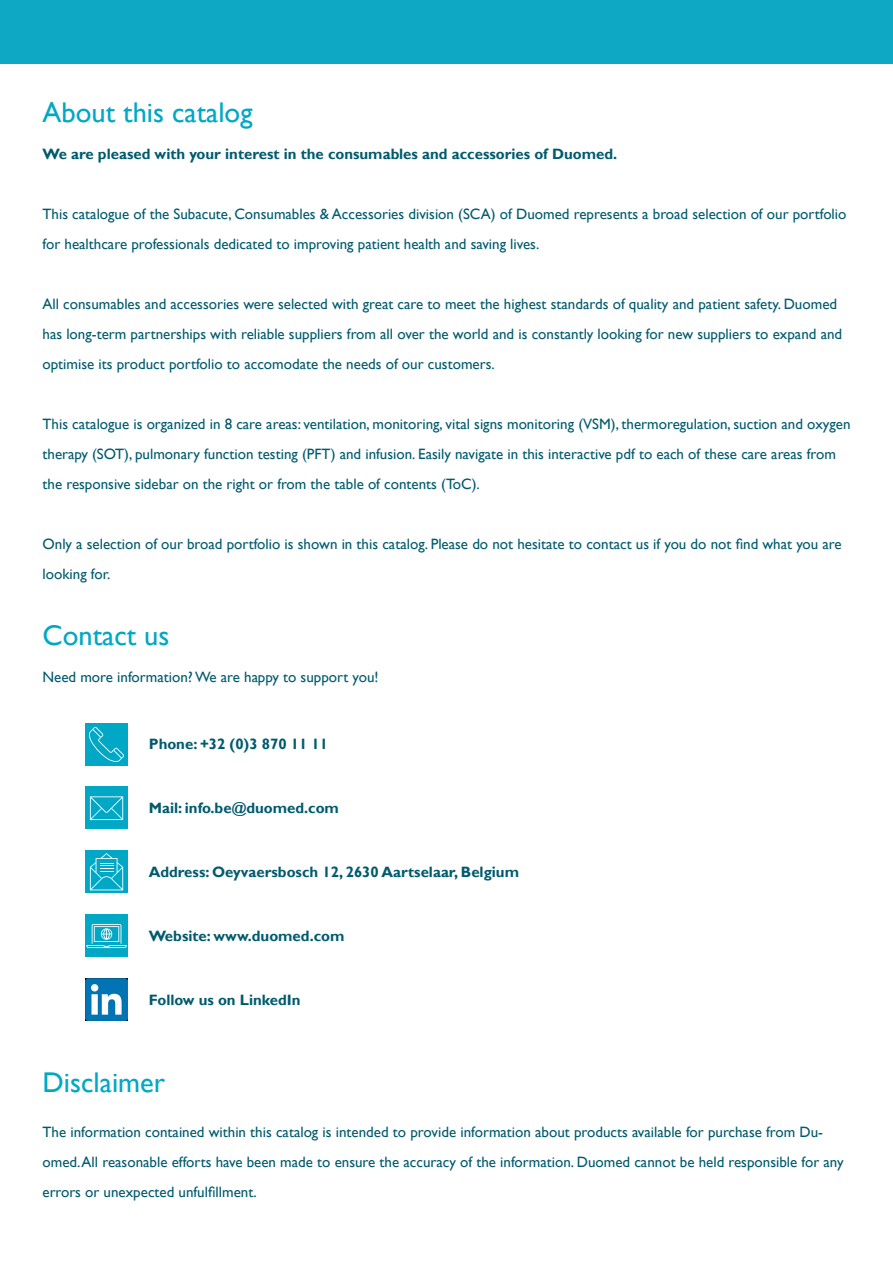
<style>
.page{position:relative;width:893px;height:1263px;background:#fff}
.page>*{position:absolute;margin:0;border:0;box-sizing:border-box;transform-origin:0 0}
.Item_Heading_1{font:28.5px "Gill Sans";color:#00a8c5}
.Item_Heading_1-2{font:15px/30px "Gill Sans";color:#005b6e}
.Item_Heading_1-3{font:700 15px "Gill Sans";color:#005b6e}
</style>
<div class="page">
<div style="left:0;top:0;width:893px;height:64px;background:#0ea7c4"></div>
<img style="left:85px;top:978px;width:43px;height:42px">
<div style="left:85px;top:723px;width:43px;height:42px;background:#00a8c5"></div>
<svg style="left:89px;top:727px;width:35px;height:35px"></svg>
<svg style="left:85px;top:850px;width:43px;height:43px"></svg>
<svg style="left:90px;top:853px;width:33px;height:37px"></svg>
<div style="left:85px;top:787px;width:43px;height:42px;background:#00a8c5"></div>
<svg style="left:90px;top:796px;width:33px;height:24px"></svg>
<div style="left:85px;top:914px;width:43px;height:43px;background:#00a8c5"></div>
<svg style="left:86px;top:924px;width:41px;height:24px"></svg>
<p class="Item_Heading_1" style="left:43px;top:96px;width:211px">About this catalog</p>
<p class="Item_Heading_1-3" style="left:43px;top:145px;width:576px">We are pleased with your interest in the consumables and accessories of Duomed.</p>
<p class="Item_Heading_1-2" style="left:43px;top:199px;width:805px">This catalogue of the Subacute, Consumables &amp; Accessories division (SCA) of Duomed represents a broad selection of our portfolio for healthcare professionals dedicated to improving patient health and saving lives.</p>
<p class="Item_Heading_1-2" style="left:43px;top:289px;width:801px">All consumables and accessories were selected with great care to meet the highest standards of quality and patient safety. Duomed has long-term partnerships with reliable suppliers from all over the world and is constantly looking for new suppliers to expand and optimise its product portfolio to accomodate the needs of our customers.</p>
<p class="Item_Heading_1-2" style="left:43px;top:409px;width:809px">This catalogue is organized in 8 care areas: ventilation, monitoring, vital signs monitoring (VSM), thermoregulation, suction and oxygen therapy (SOT), pulmonary function testing (PFT) and infusion. Easily navigate in this interactive pdf to each of these care areas from the responsive sidebar on the right or from the table of contents (ToC).</p>
<p class="Item_Heading_1-2" style="left:43px;top:529px;width:801px">Only a selection of our broad portfolio is shown in this catalog. Please do not hesitate to contact us if you do not find what you are looking for.</p>
<p class="Item_Heading_1" style="left:43px;top:619px;width:128px">Contact us</p>
<p class="Item_Heading_1-2" style="left:43px;top:662px;width:338px">Need more information? We are happy to support you!</p>
<p class="Item_Heading_1-3" style="left:149px;top:735px;width:181px">Phone: +32 (0)3 870 11 11</p>
<p class="Item_Heading_1-3" style="left:149px;top:799px;width:192px">Mail: info.be@duomed.com</p>
<p class="Item_Heading_1-3" style="left:149px;top:863px;width:372px">Address: Oeyvaersbosch 12, 2630 Aartselaar, Belgium</p>
<p class="Item_Heading_1-3" style="left:149px;top:927px;width:197px">Website: www.duomed.com</p>
<p class="Item_Heading_1-3" style="left:149px;top:990px;width:153px">Follow us on LinkedIn</p>
<p class="Item_Heading_1" style="left:43px;top:1066px;width:124px">Disclaimer</p>
<p class="Item_Heading_1-2" style="left:43px;top:1117px;width:803px">The information contained within this catalog is intended to provide information about products available for purchase from Du&shy;omed. All reasonable efforts have been made to ensure the accuracy of the information. Duomed cannot be held responsible for any errors or unexpected unfulfillment.</p>
</div>
